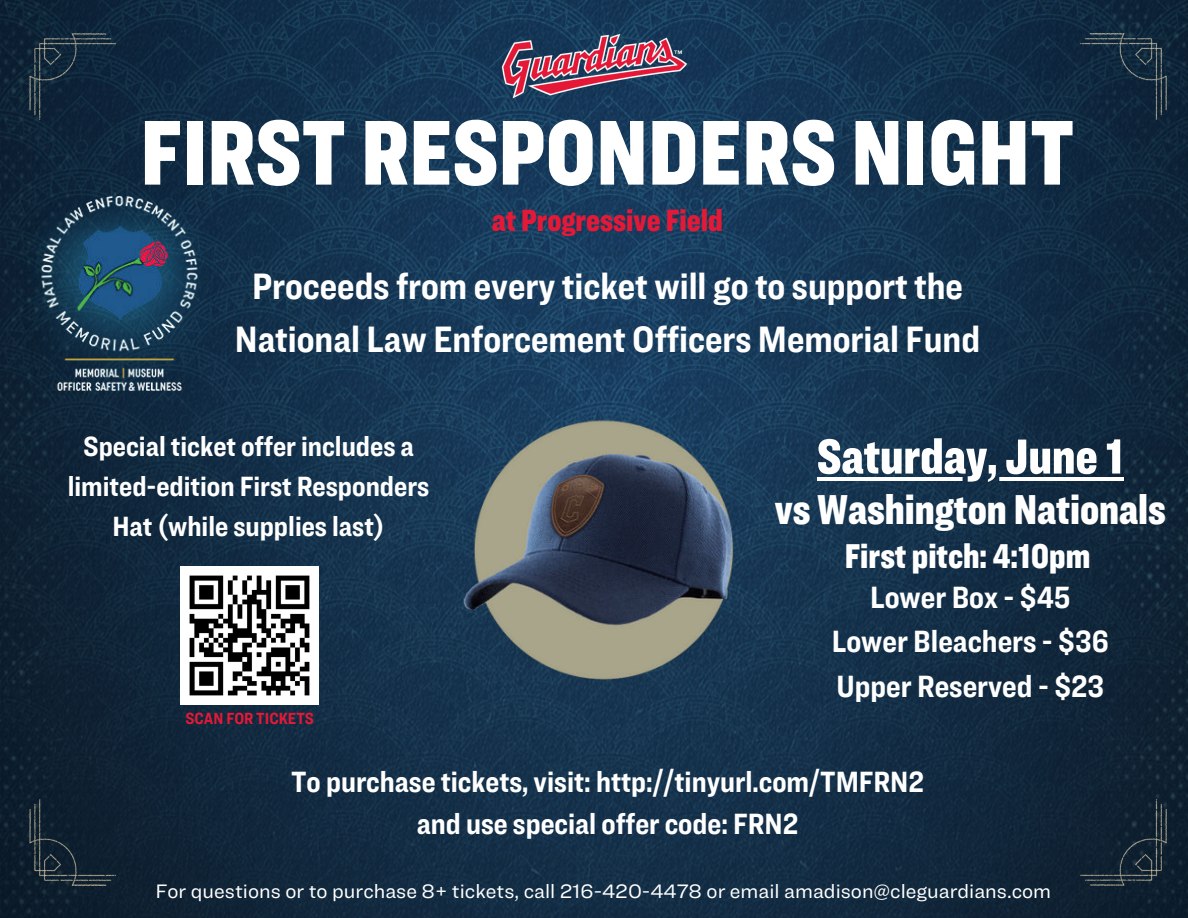
<style>
.page{position:relative;width:1188px;height:918px;background:#fff}
.page>*{position:absolute;margin:0;border:0;box-sizing:border-box;transform-origin:0 0}
.t1{font:900 95.55px "Ringside Compressed";color:#fff}
.t2{font:900 51px "Ringside Compressed";color:#fff}
.t3{font:900 43.35px "Ringside Compressed";color:#fff}
.t4{font:700 38.1px/52.8px "Ringside Condensed";color:#fff;text-align:center}
.t5{font:900 35.85px "Ringside Compressed";color:#fff}
.t6{font:700 31.95px/44.5px "Ringside Condensed";color:#fff;text-align:center}
.t7{font:900 31.95px "Ringside Compressed";color:#e31937}
.t8{font:700 30.45px/42.3px "Ringside Condensed";color:#fff;text-align:center}
.t9{font:700 28.95px/39.9px "Ringside Condensed";color:#fff;text-align:center}
.t10{font:20.25px "Ringside";color:#fff}
.t11{font:700 16.8px "Ringside Condensed";color:#e31937}
</style>
<div class="page">
<img style="left:0;top:0;width:1188px;height:918px">
<img style="left:450px;top:394px;width:307px;height:307px">
<img style="left:18px;top:192px;width:203px;height:203px">
<img style="left:181px;top:567px;width:137px;height:137px">
<hr style="left:817px;top:477px;width:307px;height:4px;background:#fff">
<h1 class="t1" style="left:140px;top:84px;width:936px">FIRST RESPONDERS NIGHT</h1>
<p class="t7" style="left:492px;top:198px;width:232px">at Progressive Field</p>
<p class="t4" style="left:235px;top:259px;width:747px">Proceeds from every ticket will go to support the<br>National Law Enforcement Officers Memorial Fund</p>
<p class="t9" style="left:68px;top:425px;width:363px">Special ticket offer includes a limited-edition First Responders<br>Hat (while supplies last)</p>
<p class="t11" style="left:185px;top:707px;width:130px">SCAN FOR TICKETS</p>
<h2 class="t2" style="left:817px;top:420px;width:308px">Saturday, June 1</h2>
<p class="t3" style="left:775px;top:479px;width:393px">vs Washington Nationals</p>
<p class="t5" style="left:845px;top:530px;width:247px">First pitch: 4:10pm</p>
<p class="t6" style="left:832px;top:574px;width:279px">Lower Box - $45<br>Lower Bleachers - $36<br>Upper Reserved - $23</p>
<p class="t8" style="left:291px;top:760px;width:634px">To purchase tickets, visit: http://tinyurl.com/TMFRN2 and use special offer code: FRN2</p>
<p class="t10" style="left:156px;top:877px;width:897px">For questions or to purchase 8+ tickets, call 216-420-4478 or email amadison@cleguardians.com</p>
</div>
